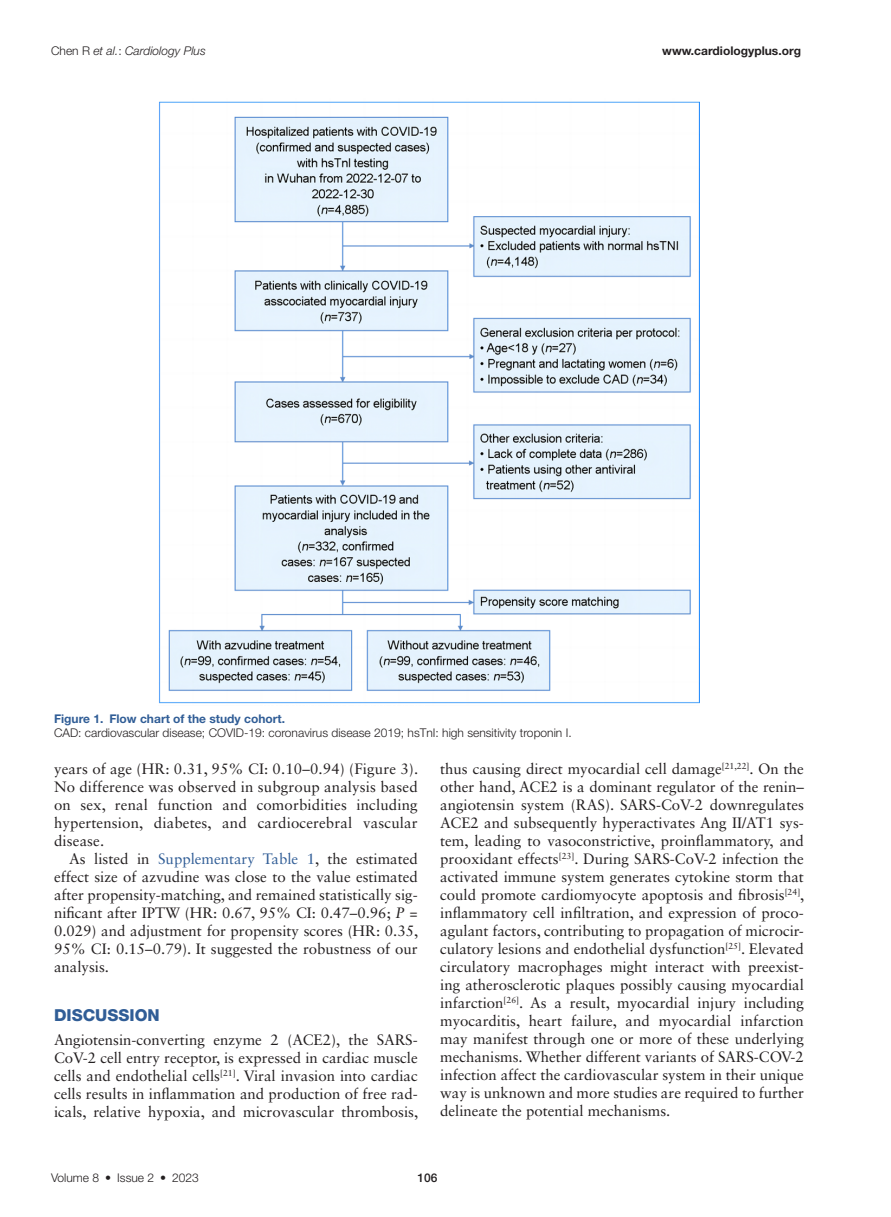
<style>
.page{position:relative;width:891px;height:1217px;background:#fff}
.page>*{position:absolute;margin:0;border:0;box-sizing:border-box;transform-origin:0 0}
.t1{font:800 16.5px "Helvetica Neue LT Std";color:#305d96}
.t2{font:15px/18px "Sabon LT Std";color:#231f20;text-align:justify}
.t3{font:300 12px "Helvetica Neue LT Std";color:#231f20}
.t4{font:700 12px "Helvetica Neue LT Std";color:#305d96}
.t5{font:italic 300 12px "Helvetica Neue LT Std";color:#231f20}
.t6{font:700 12px "Helvetica Neue LT Std";color:#231f20}
.t7{font:500 12px "Helvetica Neue LT Std";color:#231f20}
.s1{font-style:normal}
.s2{color:#305d96}
.s3{font-style:italic}
</style>
<div class="page">
<img style="left:159px;top:101px;width:540px;height:603px">
<p class="t5" style="left:51px;top:44px;width:156px"><span class="s1">Chen R</span> et al.<span class="s1">:</span> Cardiology Plus</p>
<p class="t6" style="left:662px;top:44px;width:140px">www.cardiologyplus.org</p>
<p class="t4" style="left:54px;top:711px;width:232px">Figure 1. Flow chart of the study cohort.</p>
<p class="t3" style="left:54px;top:724px;width:519px">CAD: cardiovascular disease; COVID-19: coronavirus disease 2019; hsTnI: high sensitivity troponin I.</p>
<p class="t2" style="left:54px;top:759px;width:365px">years of age (HR: 0.31, 95% CI: 0.10–0.94) (Figure 3).<br>No difference was observed in subgroup analysis based on sex, renal function and comorbidities including hypertension, diabetes, and cardiocerebral vascular disease.</p>
<p class="t2" style="left:54px;top:849px;width:365px;text-indent:15px">As listed in <span class="s2">Supplementary Table 1</span>, the estimated effect size of azvudine was close to the value estimated after propensity-matching, and remained statistically sig&shy;nificant after IPTW (HR: 0.67, 95% CI: 0.47–0.96; <span class="s3">P</span> = 0.029) and adjustment for propensity scores (HR: 0.35, 95% CI: 0.15–0.79). It suggested the robustness of our analysis.</p>
<p class="t1" style="left:54px;top:1005px;width:107px">DISCUSSION</p>
<p class="t2" style="left:54px;top:1030px;width:365px">Angiotensin-converting enzyme 2 (ACE2), the SARS-CoV-2 cell entry receptor, is expressed in cardiac muscle cells and endothelial cells<sup>[21]</sup>. Viral invasion into cardiac cells results in inflammation and production of free rad&shy;icals, relative hypoxia, and microvascular thrombosis,</p>
<p class="t2" style="left:440px;top:759px;width:365px">thus causing direct myocardial cell damage<sup>[21,22]</sup>. On the other hand, ACE2 is a dominant regulator of the renin– angiotensin system (RAS). SARS-CoV-2 downregulates ACE2 and subsequently hyperactivates Ang II/AT1 sys&shy;tem, leading to vasoconstrictive, proinflammatory, and prooxidant effects<sup>[23]</sup>. During SARS-CoV-2 infection the activated immune system generates cytokine storm that could promote cardiomyocyte apoptosis and fibrosis<sup>[24]</sup>, inflammatory cell infiltration, and expression of proco&shy;agulant factors, contributing to propagation of microcir&shy;culatory lesions and endothelial dysfunction<sup>[25]</sup>. Elevated circulatory macrophages might interact with preexist&shy;ing atherosclerotic plaques possibly causing myocardial infarction<sup>[26]</sup>. As a result, myocardial injury including myocarditis, heart failure, and myocardial infarction may manifest through one or more of these underlying mechanisms. Whether different variants of SARS-COV-2 infection affect the cardiovascular system in their unique way is unknown and more studies are required to further delineate the potential mechanisms.</p>
<p class="t3" style="left:51px;top:1170px;width:149px">Volume 8 • Issue 2 • 2023</p>
<p class="t7" style="left:417px;top:1170px;width:22px">106</p>
</div>
